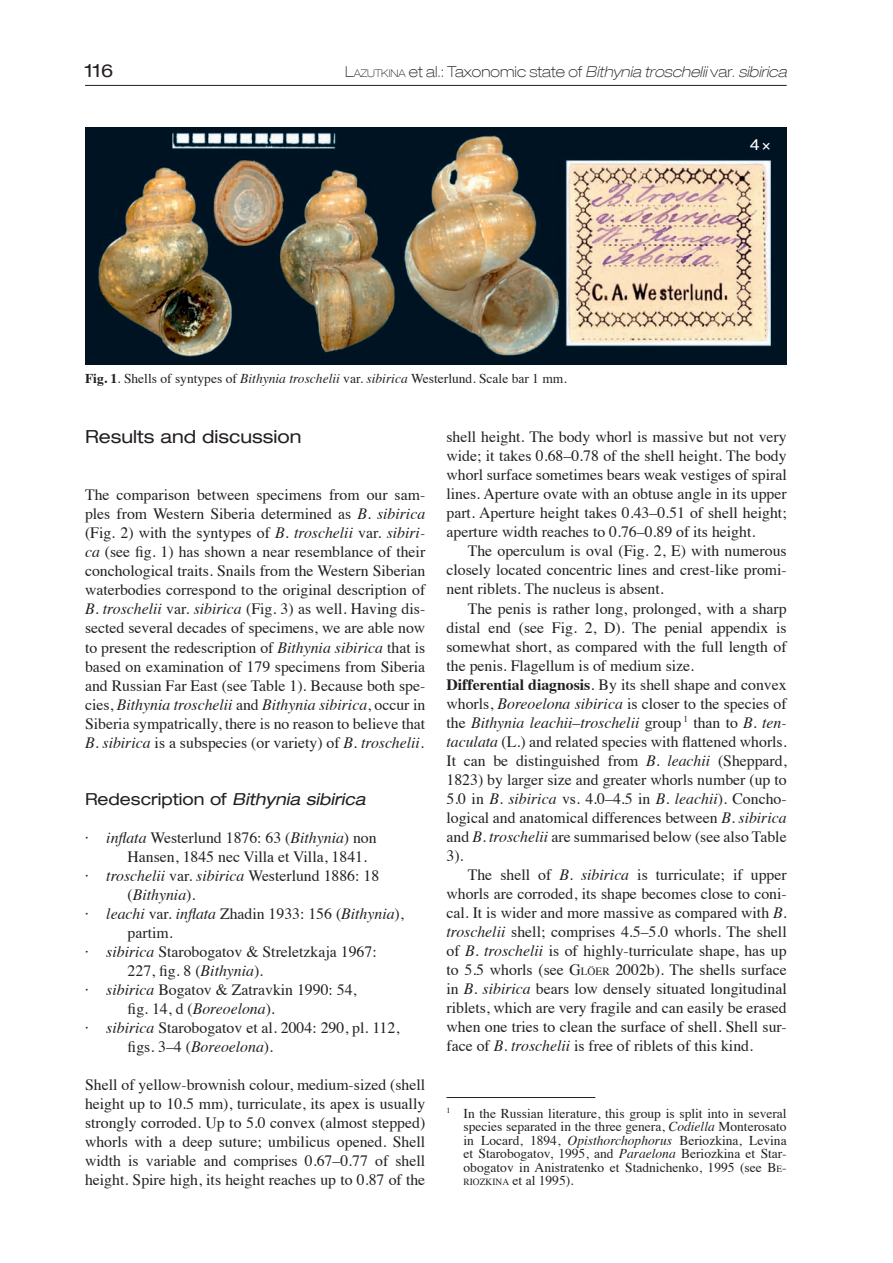
<style>
.page{position:relative;width:893px;height:1263px;background:#fff}
.page>*{position:absolute;margin:0;border:0;box-sizing:border-box;transform-origin:0 0}
.t1{font:expanded 18px "Helvetica Neue LT Com";color:#231f20}
.t2{font:italic expanded 16.5px "Helvetica Neue LT Com";color:#231f20}
.t3{font:15.75px/19px "Times";color:#231f20;text-align:justify}
.t4{font:italic 15.75px "Times";color:#231f20}
.t5{font:100 expanded 15px "Helvetica Neue LT Com";color:#231f20}
.t6{font:expanded 15px "Helvetica Neue LT Com";color:#fff}
.t7{font:13.5px/13.5px "Times";color:#231f20;text-align:justify}
.s1{font-size:10.5px}
.s2{font-style:italic}
.s3{font-weight:700}
.s4{font-style:normal}
.s5{font-size:10.95px}
.s6{font-size:9.45px}
</style>
<div class="page">
<hr style="left:85px;top:85px;width:702px;height:1px;background:#231f20">
<img style="left:85px;top:128px;width:702px;height:237px">
<hr style="left:446px;top:1097px;width:149px;height:1px;background:#231f20">
<p class="t1" style="left:85px;top:64px;width:30px">116</p>
<p class="t5" style="left:345px;top:67px;width:443px">L<span class="s1">AZUTKINA</span> et al.: Taxonomic state of <span class="s2">Bithynia troschelii</span> var. <span class="s2">sibirica</span></p>
<p class="t7" style="left:85px;top:373px;width:483px"><span class="s3">Fig. 1</span>. Shells of syntypes of <span class="s2">Bithynia troschelii</span> var. <span class="s2">sibirica</span> Westerlund. Scale bar 1 mm.</p>
<p class="t6" style="left:750px;top:139px;width:22px">4 ×</p>
<p class="t1" style="left:85px;top:430px;width:218px">Results and discussion</p>
<p class="t3" style="left:85px;top:487px;width:342px">The comparison between specimens from our sam&shy;ples from Western Siberia determined as <span class="s2">B. sibirica </span>(Fig. 2) with the syntypes of <span class="s2">B. troschelii</span> var. <span class="s2">sibiri&shy;ca</span> (see fig. 1) has shown a near resemblance of their conchological traits. Snails from the Western Siberian waterbodies correspond to the original description of <span class="s2">B. troschelii</span> var. <span class="s2">sibirica</span> (Fig. 3) as well. Having dis&shy;sected several decades of specimens, we are able now to present the redescription of <span class="s2">Bithynia sibirica</span> that is based on examination of 179 specimens from Siberia and Russian Far East (see Table 1). Because both spe&shy;cies, <span class="s2">Bithynia troschelii</span> and <span class="s2">Bithynia sibirica</span>, occur in Siberia sympatrically, there is no reason to believe that <span class="s2">B. sibirica</span> is a subspecies (or variety) of <span class="s2">B. troschelii</span>.</p>
<p class="t2" style="left:85px;top:793px;width:282px"><span class="s4">Redescription of</span> Bithynia sibirica</p>
<p class="t3" style="left:85px;top:829px;width:293px">· <span class="s2">inflata</span> Westerlund 1876: 63 (<span class="s2">Bithynia</span>) non</p>
<p class="t3" style="left:128px;top:848px;width:241px">Hansen, 1845 nec Villa et Villa, 1841.</p>
<p class="t3" style="left:85px;top:867px;width:296px">· <span class="s2">troschelii</span> var. <span class="s2">sibirica</span> Westerlund 1886: 18</p>
<p class="t4" style="left:128px;top:888px;width:69px"><span class="s4">(</span>Bithynia<span class="s4">).</span></p>
<p class="t3" style="left:85px;top:905px;width:320px">· <span class="s2">leachi</span> var. <span class="s2">inflata</span> Zhadin 1933: 156 (<span class="s2">Bithynia</span>),</p>
<p class="t3" style="left:128px;top:924px;width:47px">partim.</p>
<p class="t3" style="left:85px;top:943px;width:293px">· <span class="s2">sibirica</span> Starobogatov &amp; Streletzkaja 1967:</p>
<p class="t3" style="left:128px;top:962px;width:137px">227, fig. 8 (<span class="s2">Bithynia</span>).</p>
<p class="t3" style="left:85px;top:981px;width:273px">· <span class="s2">sibirica</span> Bogatov &amp; Zatravkin 1990: 54,</p>
<p class="t3" style="left:128px;top:1000px;width:149px">fig. 14, d (<span class="s2">Boreoelona</span>).</p>
<p class="t3" style="left:85px;top:1019px;width:316px">· <span class="s2">sibirica</span> Starobogatov et al. 2004: 290, pl. 112,</p>
<p class="t3" style="left:128px;top:1038px;width:147px">figs. 3–4 (<span class="s2">Boreoelona</span>).</p>
<p class="t3" style="left:85px;top:1076px;width:342px">Shell of yellow-brownish colour, medium-sized (shell height up to 10.5 mm), turriculate, its apex is usually strongly corroded. Up to 5.0 convex (almost stepped) whorls with a deep suture; umbilicus opened. Shell width is variable and comprises 0.67–0.77 of shell height. Spire high, its height reaches up to 0.87 of the</p>
<p class="t3" style="left:446px;top:429px;width:342px">shell height. The body whorl is massive but not very wide; it takes 0.68–0.78 of the shell height. The body whorl surface sometimes bears weak vestiges of spiral lines. Aperture ovate with an obtuse angle in its upper part. Aperture height takes 0.43–0.51 of shell height; aperture width reaches to 0.76–0.89 of its height.</p>
<p class="t3" style="left:446px;top:543px;width:342px;text-indent:21px">The operculum is oval (Fig. 2, E) with numerous closely located concentric lines and crest-like promi&shy;nent riblets. The nucleus is absent.</p>
<p class="t3" style="left:446px;top:600px;width:342px;text-align:left;text-indent:21px">The penis is rather long, prolonged, with a sharp distal end (see Fig. 2, D). The penial appendix is somewhat short, as compared with the full length of the penis. Flagellum is of medium size.<br><span class="s3">Differential diagnosis</span>. By its shell shape and convex whorls, <span class="s2">Boreoelona sibirica</span> is closer to the species of the <span class="s2">Bithynia leachii–troschelii</span> group <sup>1</sup> than to <span class="s2">B. ten&shy;taculata</span> (L.) and related species with flattened whorls.<br>It can be distinguished from <span class="s2">B. leachii</span> (Sheppard, 1823) by larger size and greater whorls number (up to 5.0 in <span class="s2">B. sibirica</span> vs. 4.0–4.5 in <span class="s2">B. leachii</span>). Concho&shy;logical and anatomical differences between <span class="s2">B. sibirica </span>and <span class="s2">B. troschelii</span> are summarised below (see also Table 3).</p>
<p class="t3" style="left:446px;top:866px;width:342px;text-indent:21px">The shell of <span class="s2">B. sibirica</span> is turriculate; if upper whorls are corroded, its shape becomes close to coni&shy;cal. It is wider and more massive as compared with <span class="s2">B. troschelii</span> shell; comprises 4.5–5.0 whorls. The shell of <span class="s2">B. troschelii</span> is of highly-turriculate shape, has up to 5.5 whorls (see G<span class="s5">LÖER</span> 2002b). The shells surface in <span class="s2">B. sibirica</span> bears low densely situated longitudinal riblets, which are very fragile and can easily be erased when one tries to clean the surface of shell. Shell sur&shy;face of <span class="s2">B. troschelii</span> is free of riblets of this kind.</p>
<p class="t7" style="left:463px;top:1107px;width:325px;text-indent:-17px"><sup>1</sup> In the Russian literature, this group is split into in several species separated in the three genera, <span class="s2">Codiella</span> Monterosato in Locard, 1894, <span class="s2">Opisthorchophorus</span> Beriozkina, Levina et Starobogatov, 1995, and <span class="s2">Paraelona</span> Beriozkina et Star&shy;obogatov in Anistratenko et Stadnichenko, 1995 (see B<span class="s6">E</span>-<span class="s6">RIOZKINA</span> et al 1995).</p>
</div>
